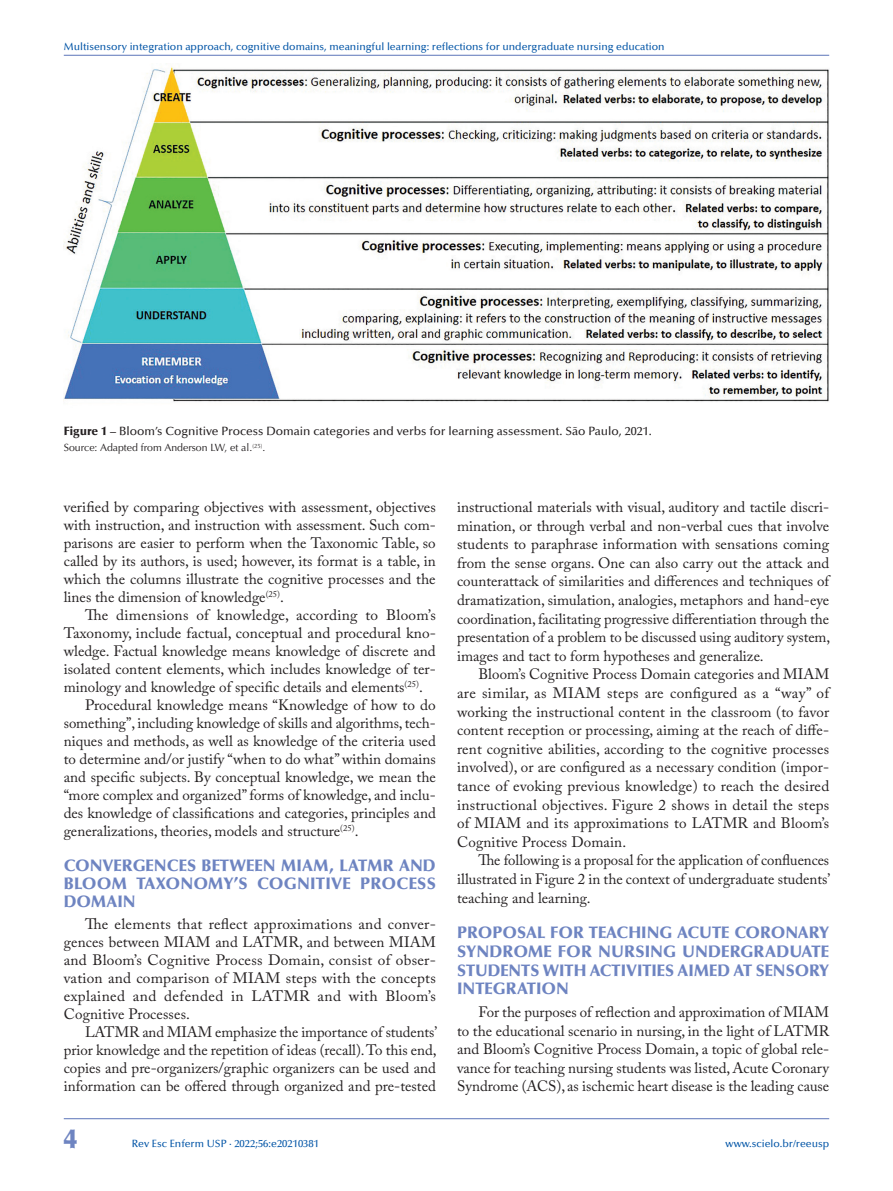
<style>
.page{position:relative;width:893px;height:1191px;background:#fff}
.page>*{position:absolute;margin:0;border:0;box-sizing:border-box;transform-origin:0 0}
.t1{font:900 27px "Optima LT";color:#6e84c1}
.Sub1{font:900 16.5px/18.6px "Optima LT";color:#6e84c1;text-align:justify}
.Texto{font:15px/18px "Adobe Caslon Pro";color:#231f20;text-align:justify}
.Titulo_Tabela___Lege{font:500 12px "Optima LT";color:#231f20}
.t2{font:500 10.5px "Optima LT";color:#0154a6}
.Notas{font:10.5px "Optima LT";color:#231f20}
.s1{font-weight:900}
</style>
<div class="page">
<hr style="left:64px;top:1118px;width:765px;height:1px;background:#6e84c1">
<hr style="left:64px;top:55px;width:765px;height:1px;background:#6e84c1">
<img style="left:64px;top:66px;width:765px;height:336px">
<p class="t2" style="left:64px;top:40px;width:602px">Multisensory integration approach, cognitive domains, meaningful learning: reflections for undergraduate nursing education</p>
<p class="Titulo_Tabela___Lege" style="left:64px;top:424px;width:590px"><span class="s1">Figure 1</span> – Bloom’s Cognitive Process Domain categories and verbs for learning assessment. São Paulo, 2021.</p>
<p class="Notas" style="left:64px;top:442px;width:203px">Source: Adapted from Anderson LW, et al.<sup>(25)</sup>.</p>
<p class="Texto" style="left:64px;top:498px;width:374px">verified by comparing objectives with assessment, objectives with instruction, and instruction with assessment. Such com&shy;parisons are easier to perform when the Taxonomic Table, so called by its authors, is used; however, its format is a table, in which the columns illustrate the cognitive processes and the lines the dimension of knowledge<sup>(25)</sup>.</p>
<p class="Texto" style="left:64px;top:606px;width:374px;text-indent:21px">The dimensions of knowledge, according to Bloom’s Taxonomy, include factual, conceptual and procedural kno&shy;wledge. Factual knowledge means knowledge of discrete and isolated content elements, which includes knowledge of ter&shy;minology and knowledge of specific details and elements<sup>(25)</sup>.</p>
<p class="Texto" style="left:64px;top:696px;width:374px;text-indent:21px">Procedural knowledge means “Knowledge of how to do something”, including knowledge of skills and algorithms, tech&shy;niques and methods, as well as knowledge of the criteria used to determine and/or justify “when to do what” within domains and specific subjects. By conceptual knowledge, we mean the “more complex and organized” forms of knowledge, and inclu&shy;des knowledge of classifications and categories, principles and generalizations, theories, models and structure<sup>(25)</sup>.</p>
<p class="Sub1" style="left:64px;top:856px;width:374px;line-height:18px">CONVERGENCES BETWEEN MIAM, LATMR AND BLOOM TAXONOMY’S COGNITIVE PROCESS DOMAIN</p>
<p class="Texto" style="left:64px;top:915px;width:374px;text-indent:21px">The elements that reflect approximations and conver&shy;gences between MIAM and LATMR, and between MIAM and Bloom’s Cognitive Process Domain, consist of obser&shy;vation and comparison of MIAM steps with the concepts explained and defended in LATMR and with Bloom’s Cognitive Processes.</p>
<p class="Texto" style="left:64px;top:1023px;width:375px;text-indent:21px">LATMR and MIAM emphasize the importance of students’ prior knowledge and the repetition of ideas (recall). To this end, copies and pre-organizers/graphic organizers can be used and information can be offered through organized and pre-tested</p>
<p class="Texto" style="left:457px;top:497px;width:375px;line-height:18.6px">instructional materials with visual, auditory and tactile discri&shy;mination, or through verbal and non-verbal cues that involve students to paraphrase information with sensations coming from the sense organs. One can also carry out the attack and counterattack of similarities and differences and techniques of dramatization, simulation, analogies, metaphors and hand-eye coordination, facilitating progressive differentiation through the presentation of a problem to be discussed using auditory system, images and tact to form hypotheses and generalize.</p>
<p class="Texto" style="left:457px;top:665px;width:374px;line-height:18.6px;text-indent:21px">Bloom’s Cognitive Process Domain categories and MIAM are similar, as MIAM steps are configured as a “way” of working the instructional content in the classroom (to favor content reception or processing, aiming at the reach of diffe&shy;rent cognitive abilities, according to the cognitive processes involved), or are configured as a necessary condition (impor&shy;tance of evoking previous knowledge) to reach the desired instructional objectives. Figure 2 shows in detail the steps of MIAM and its approximations to LATMR and Bloom’s Cognitive Process Domain.</p>
<p class="Texto" style="left:457px;top:851px;width:375px;line-height:18.6px;text-indent:21px">The following is a proposal for the application of confluences illustrated in Figure 2 in the context of undergraduate students’ teaching and learning.</p>
<p class="Sub1" style="left:457px;top:923px;width:374px">PROPOSAL FOR TEACHING ACUTE CORONARY SYNDROME FOR NURSING UNDERGRADUATE STUDENTS WITH ACTIVITIES AIMED AT SENSORY INTEGRATION</p>
<p class="Texto" style="left:457px;top:1002px;width:374px;line-height:18.6px;text-indent:21px">For the purposes of reflection and approximation of MIAM to the educational scenario in nursing, in the light of LATMR and Bloom’s Cognitive Process Domain, a topic of global rele&shy;vance for teaching nursing students was listed, Acute Coronary Syndrome (ACS), as ischemic heart disease is the leading cause</p>
<h1 class="t1" style="left:64px;top:1123px;width:15px">4</h1>
<p class="t2" style="left:726px;top:1137px;width:105px">www.scielo.br/reeusp</p>
<p class="t2" style="left:132px;top:1137px;width:189px">Rev Esc Enferm USP · 2022;56:e20210381</p>
</div>
